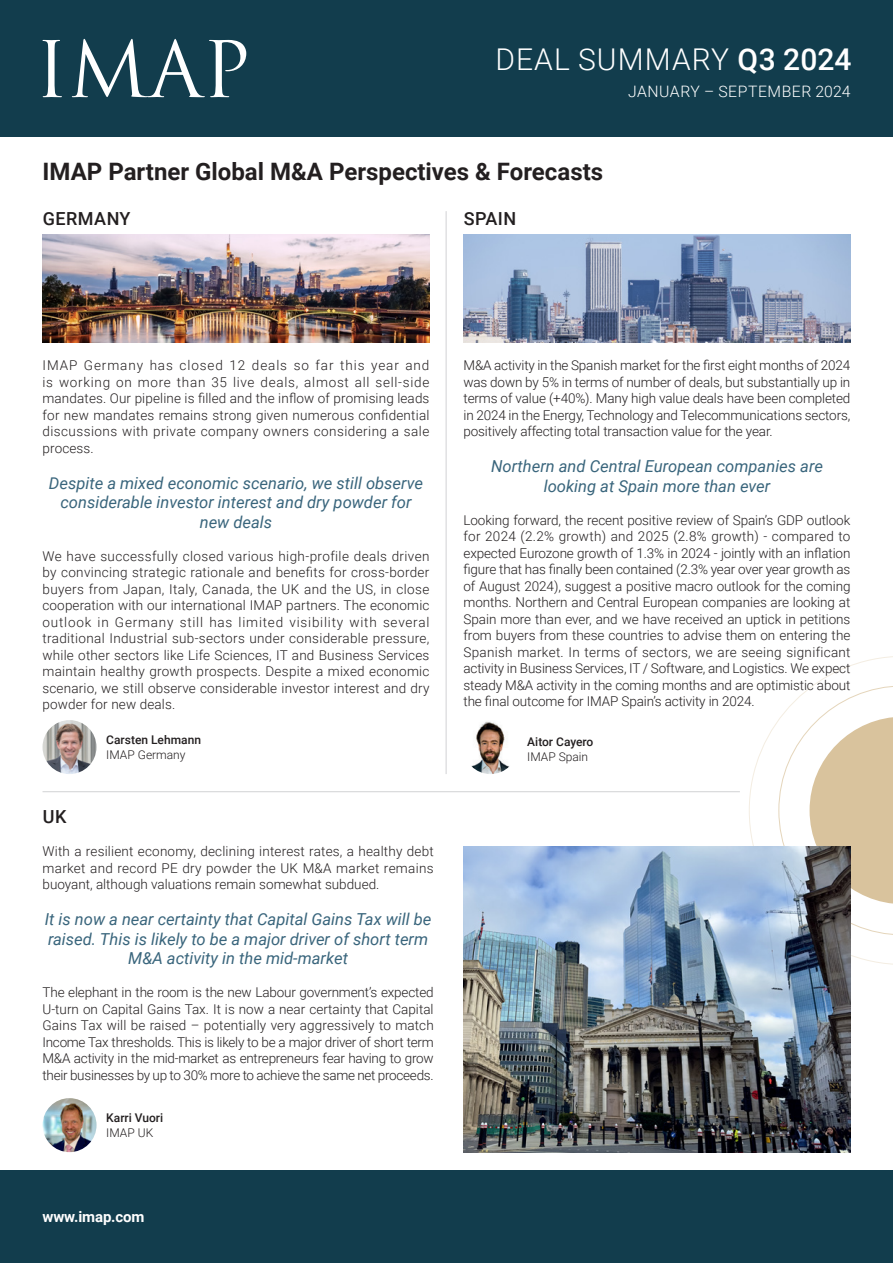
<style>
.page{position:relative;width:893px;height:1263px;background:#fff}
.page>*{position:absolute;margin:0;border:0;box-sizing:border-box;transform-origin:0 0}
.SECCIÓ{font:300 30px "Roboto";letter-spacing:.035em;color:#fff}
.ladillo{font:700 24px "Roboto";color:#231f20}
.t1{font:500 18px "Roboto";letter-spacing:.025em;color:#231f20}
.t2{font:italic 16.5px/19.5px "Roboto";color:#39657c;text-align:center}
.SECCIÓ-2{font:300 15.75px "Roboto";letter-spacing:.035em;color:#fff}
.Text_general{font:700 15px "Roboto";letter-spacing:-.01em;color:#fff}
.t3{font:300 13.5px/16.5px "Roboto";letter-spacing:-.005em;color:#231f20;text-align:justify}
.t4{font:500 12px "Roboto";color:#231f20}
.t5{font:300 12px "Roboto";color:#231f20}
.s1{font-weight:500}
</style>
<div class="page">
<svg style="left:749px;top:656px;width:144px;height:309px"></svg>
<div style="left:0;top:1170px;width:893px;height:93px;background:#123d4d"></div>
<img style="left:43px;top:234px;width:386px;height:108px">
<img style="left:43px;top:720px;width:54px;height:54px;border-radius:27px">
<img style="left:463px;top:234px;width:387px;height:108px">
<img style="left:463px;top:846px;width:387px;height:306px">
<img style="left:463px;top:720px;width:54px;height:54px;border-radius:27px">
<div style="left:0;top:0;width:893px;height:136px;background:#123d4d"></div>
<svg style="left:43px;top:40px;width:19px;height:57px"></svg>
<svg style="left:72px;top:39px;width:174px;height:58px"></svg>
<hr style="left:43px;top:791px;width:697px;height:1px;background:#d1d2d4">
<img style="left:43px;top:1098px;width:54px;height:54px;border-radius:27px">
<hr style="left:446px;top:211px;width:1px;height:563px;background:#d1d2d4">
<p class="SECCIÓ" style="left:495px;top:39px;width:358px">DEAL SUMMARY <span class="s1">Q3 2024</span></p>
<p class="SECCIÓ-2" style="left:628px;top:81px;width:224px">JANUARY – SEPTEMBER 2024</p>
<p class="ladillo" style="left:43px;top:154px;width:562px">IMAP Partner Global M&amp;A Perspectives &amp; Forecasts</p>
<p class="t1" style="left:43px;top:206px;width:89px">GERMANY</p>
<p class="t1" style="left:464px;top:206px;width:54px">SPAIN</p>
<p class="t3" style="left:43px;top:357px;width:388px">IMAP Germany has closed 12 deals so far this year and is working on more than 35 live deals, almost all sell-side mandates. Our pipeline is filled and the inflow of promising leads for new mandates remains strong given numerous confidential discussions with private company owners considering a sale process.</p>
<p class="t2" style="left:49px;top:472px;width:376px">Despite a mixed economic scenario, we still observe considerable investor interest and dry powder for new deals</p>
<p class="t3" style="left:43px;top:547px;width:389px">We have successfully closed various high-profile deals driven by convincing strategic rationale and benefits for cross-border buyers from Japan, Italy, Canada, the UK and the US, in close cooperation with our international IMAP partners. The economic outlook in Germany still has limited visibility with several traditional Industrial sub-sectors under considerable pressure, while other sectors like Life Sciences, IT and Business Services maintain healthy growth prospects. Despite a mixed economic scenario, we still observe considerable investor interest and dry powder for new deals.</p>
<p class="t4" style="left:106px;top:731px;width:96px">Carsten Lehmann</p>
<p class="t5" style="left:106px;top:746px;width:81px">IMAP Germany</p>
<p class="t1" style="left:43px;top:804px;width:25px">UK</p>
<p class="t3" style="left:43px;top:843px;width:393px">With a resilient economy, declining interest rates, a healthy debt market and record PE dry powder the UK M&amp;A market remains buoyant, although valuations remain somewhat subdued.</p>
<p class="t2" style="left:45px;top:909px;width:388px">It is now a near certainty that Capital Gains Tax will be raised. This is likely to be a major driver of short term<br>M&amp;A activity in the mid-market</p>
<p class="t3" style="left:43px;top:984px;width:393px">The elephant in the room is the new Labour government’s expected U-turn on Capital Gains Tax. It is now a near certainty that Capital Gains Tax will be raised – potentially very aggressively to match Income Tax thresholds. This is likely to be a major driver of short term M&amp;A activity in the mid-market as entrepreneurs fear having to grow their businesses by up to 30% more to achieve the same net proceeds.</p>
<p class="t4" style="left:106px;top:1109px;width:58px">Karri Vuori</p>
<p class="t5" style="left:106px;top:1124px;width:48px">IMAP UK</p>
<p class="Text_general" style="left:43px;top:1206px;width:103px">www.imap.com</p>
<p class="t3" style="left:463px;top:357px;width:388px">M&amp;A activity in the Spanish market for the first eight months of 2024 was down by 5% in terms of number of deals, but substantially up in terms of value (+40%). Many high value deals have been completed in 2024 in the Energy, Technology and Telecommunications sectors, positively affecting total transaction value for the year.</p>
<p class="t2" style="left:491px;top:456px;width:333px">Northern and Central European companies are looking at Spain more than ever</p>
<p class="t3" style="left:463px;top:511px;width:389px">Looking forward, the recent positive review of Spain’s GDP outlook for 2024 (2.2% growth) and 2025 (2.8% growth) - compared to expected Eurozone growth of 1.3% in 2024 - jointly with an inflation figure that has finally been contained (2.3% year over year growth as of August 2024), suggest a positive macro outlook for the coming months. Northern and Central European companies are looking at Spain more than ever, and we have received an uptick in petitions from buyers from these countries to advise them on entering the Spanish market. In terms of sectors, we are seeing significant activity in Business Services, IT / Software, and Logistics. We expect steady M&amp;A activity in the coming months and are optimistic about the final outcome for IMAP Spain’s activity in 2024.</p>
<p class="t4" style="left:527px;top:733px;width:68px">Aitor Cayero</p>
<p class="t5" style="left:527px;top:748px;width:62px">IMAP Spain</p>
</div>
